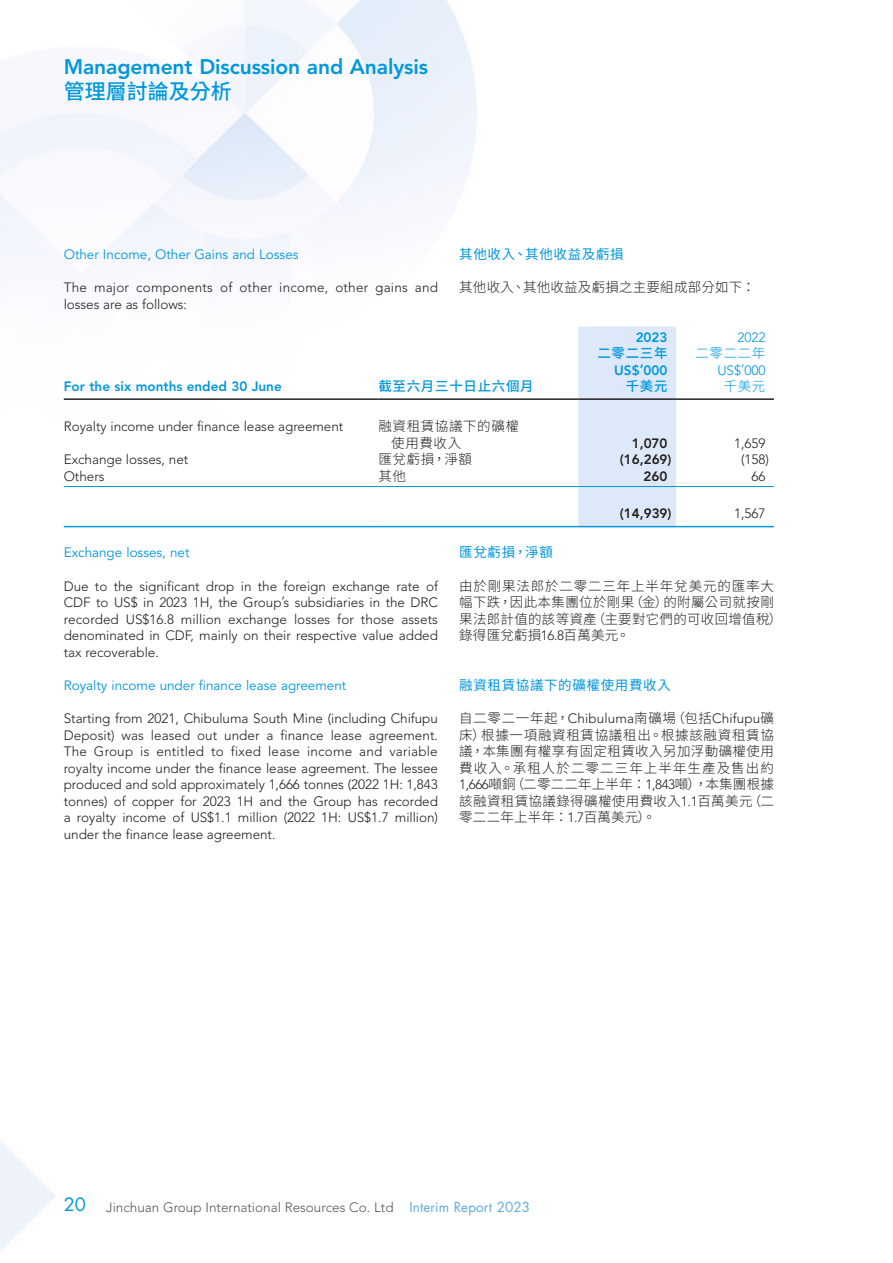
<style>
.page{position:relative;width:893px;height:1263px;background:#fff}
.page>*{position:absolute;margin:0;border:0;box-sizing:border-box;transform-origin:0 0}
.t1{font:800 21px "Avenir LT Std";letter-spacing:-.005em;color:#0097db}
.t2{font:500 21px "Source Han Sans TC";color:#0097db}
.Body_Text{font:300 13.5px/16.5px "Avenir LT Std";letter-spacing:-.005em;color:#231f20;text-align:justify}
.C_Body_Text{font:300 13.5px/16.5px "Source Han Sans TC";letter-spacing:.02em;color:#231f20}
.Heading_2{font:13.5px "Avenir LT Std";color:#0097db}
.Body_Text-2{font:300 13.5px/16.5px "Avenir LT Std";letter-spacing:.015em;color:#231f20}
.t3{font:300 13.5px "Avenir LT Std";color:#57585a}
.Body_Text-3{font:800 13.5px "Avenir LT Std";color:#0097db}
.C_Heading_2{font:13.5px "Source Han Sans TC";letter-spacing:.05em;color:#0097db}
.Body_Text-4{font:300 13.5px/16.5px "Source Han Sans TC";letter-spacing:.045em;color:#231f20}
.Body_Text-5{font:800 13.5px "Avenir LT Std";color:#231f20}
.Body_Text-6{font:500 13.5px "Source Han Sans TC";letter-spacing:.05em;color:#0097db}
.Body_Text-7{font:300 13.5px "Avenir LT Std";letter-spacing:-.005em;color:#0097db}
.Body_Text-8{font:300 13.5px "Source Han Sans TC";letter-spacing:.045em;color:#0097db}
.s1{font-family:"Avenir LT Std"}
.s2{font-family:"Futura Std";font-weight:400;font-size:18px;color:#0097db}
.s3{font-family:"Futura Std";font-weight:400;color:#60abe3}
</style>
<div class="page">
<div style="left:578px;top:327px;width:98px;height:199px;background:#dde9f8"></div>
<hr style="left:64px;top:398px;width:314px;height:2px;background:#231f20">
<hr style="left:378px;top:398px;width:200px;height:2px;background:#231f20">
<hr style="left:578px;top:398px;width:98px;height:2px;background:#231f20">
<hr style="left:676px;top:398px;width:98px;height:2px;background:#231f20">
<hr style="left:64px;top:486px;width:314px;height:1px;background:#0097db">
<hr style="left:378px;top:486px;width:200px;height:1px;background:#0097db">
<hr style="left:578px;top:486px;width:98px;height:1px;background:#0097db">
<hr style="left:676px;top:486px;width:98px;height:1px;background:#0097db">
<hr style="left:64px;top:526px;width:314px;height:1px;background:#0097db">
<hr style="left:378px;top:526px;width:200px;height:1px;background:#0097db">
<hr style="left:578px;top:526px;width:98px;height:1px;background:#0097db">
<hr style="left:676px;top:526px;width:98px;height:1px;background:#0097db">
<h1 class="t1" style="left:64px;top:54px;width:366px">Management Discussion and Analysis</h1>
<h1 class="t2" style="left:64px;top:80px;width:169px">管理層討論及分析</h1>
<p class="Heading_2" style="left:64px;top:246px;width:236px">Other Income, Other Gains and Losses</p>
<p class="Body_Text-2" style="left:64px;top:279px;width:376px">The major components of other income, other gains and losses are as follows:</p>
<p class="C_Heading_2" style="left:459px;top:246px;width:166px">其他收入、其他收益及虧損</p>
<p class="C_Body_Text" style="left:459px;top:279px;width:298px">其他收入、其他收益及虧損之主要組成部分如下：</p>
<p class="Body_Text-3" style="left:636px;top:329px;width:33px">2023</p>
<p class="Body_Text-7" style="left:737px;top:329px;width:29px">2022</p>
<p class="Body_Text-6" style="left:597px;top:345px;width:72px">二零二三年</p>
<p class="Body_Text-8" style="left:695px;top:345px;width:71px">二零二二年</p>
<p class="Body_Text-3" style="left:614px;top:362px;width:55px">US$’000</p>
<p class="Body_Text-7" style="left:717px;top:362px;width:50px">US$’000</p>
<p class="Body_Text-3" style="left:64px;top:378px;width:220px">For the six months ended 30 June</p>
<p class="Body_Text-6" style="left:378px;top:378px;width:157px">截至六月三十日止六個月</p>
<p class="Body_Text-6" style="left:626px;top:378px;width:43px">千美元</p>
<p class="Body_Text-8" style="left:724px;top:378px;width:43px">千美元</p>
<p class="Body_Text" style="left:64px;top:418px;width:281px">Royalty income under finance lease agreement</p>
<p class="Body_Text-4" style="left:391px;top:418px;width:129px;text-indent:-13px">融資租賃協議下的礦權使用費收入</p>
<p class="Body_Text-5" style="left:632px;top:435px;width:37px">1,070</p>
<p class="Body_Text" style="left:734px;top:435px;width:33px">1,659</p>
<p class="Body_Text" style="left:64px;top:451px;width:126px">Exchange losses, net</p>
<p class="Body_Text-4" style="left:378px;top:451px;width:95px">匯兌虧損，淨額</p>
<p class="Body_Text-5" style="left:620px;top:452px;width:53px">(16,269)</p>
<p class="Body_Text" style="left:741px;top:451px;width:29px">(158)</p>
<p class="Body_Text" style="left:64px;top:468px;width:42px">Others</p>
<p class="Body_Text-4" style="left:378px;top:468px;width:29px">其他</p>
<p class="Body_Text-5" style="left:644px;top:468px;width:25px">260</p>
<p class="Body_Text" style="left:751px;top:468px;width:15px">66</p>
<p class="Body_Text-5" style="left:620px;top:506px;width:53px">(14,939)</p>
<p class="Body_Text" style="left:734px;top:505px;width:33px">1,567</p>
<p class="Heading_2" style="left:64px;top:545px;width:127px">Exchange losses, net</p>
<p class="Body_Text" style="left:64px;top:578px;width:376px">Due to the significant drop in the foreign exchange rate of CDF to US$ in 2023 1H, the Group’s subsidiaries in the DRC recorded US$16.8 million exchange losses for those assets denominated in CDF, mainly on their respective value added tax recoverable.</p>
<p class="Heading_2" style="left:64px;top:677px;width:284px">Royalty income under finance lease agreement</p>
<p class="Body_Text" style="left:64px;top:710px;width:376px">Starting from 2021, Chibuluma South Mine (including Chifupu Deposit) was leased out under a finance lease agreement.<br>The Group is entitled to fixed lease income and variable royalty income under the finance lease agreement. The lessee produced and sold approximately 1,666 tonnes (2022 1H: 1,843 tonnes) of copper for 2023 1H and the Group has recorded a royalty income of US$1.1 million (2022 1H: US$1.7 million) under the finance lease agreement.</p>
<p class="C_Heading_2" style="left:459px;top:544px;width:95px">匯兌虧損，淨額</p>
<p class="C_Body_Text" style="left:459px;top:578px;width:324px">由於剛果法郎於二零二三年上半年兌美元的匯率大幅下跌，因此本集團位於剛果（金）的附屬公司就按剛果法郎計值的該等資產（主要對它們的可收回增值稅）錄得匯兌虧損<span class="s1">16.8</span>百萬美元。</p>
<p class="C_Heading_2" style="left:459px;top:677px;width:213px">融資租賃協議下的礦權使用費收入</p>
<p class="C_Body_Text" style="left:459px;top:710px;width:316px;text-align:justify">自二零二一年起，<span class="s1">Chibuluma</span>南礦場（包括<span class="s1">Chifupu</span>礦床）根據一項融資租賃協議租出。根據該融資租賃協議，本集團有權享有固定租賃收入另加浮動礦權使用費收入。承租人於二零二三年上半年生產及售出約<span class="s1">1,666</span>噸銅（二零二二年上半年：<span class="s1">1,843</span>噸），本集團根據該融資租賃協議錄得礦權使用費收入<span class="s1">1.1</span>百萬美元（二零二二年上半年：<span class="s1">1.7</span>百萬美元）。</p>
<p class="t3" style="left:64px;top:1200px;width:468px"><span class="s2">20</span> Jinchuan Group International Resources Co. Ltd <span class="s3">Interim Report 2023</span></p>
</div>
